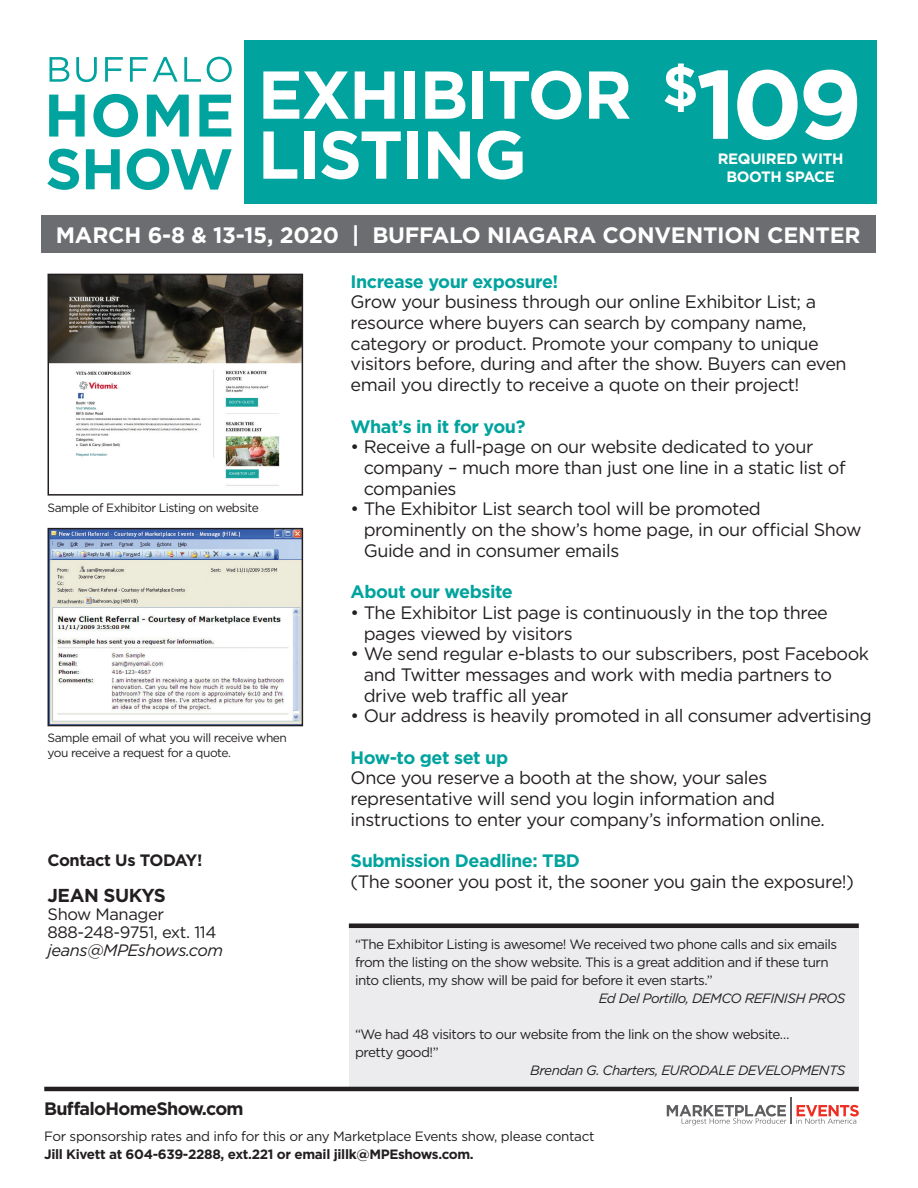
<style>
.page{position:relative;width:918px;height:1188px;background:#fff}
.page>*{position:absolute;margin:0;border:0;box-sizing:border-box;transform-origin:0 0}
.t1{font:700 97.2px "Gotham";color:#fff}
.t2{font:700 67.5px/60px "Gotham";letter-spacing:-.025em;color:#fff}
.t3{font:700 22.35px "Gotham";letter-spacing:-.01em;color:#fff}
.t4{font:700 18.75px "Gotham";letter-spacing:-.025em;color:#231f20}
.t5{font:18px/20.7px "Gotham";letter-spacing:-.025em;color:#231f20}
.t6{font:700 18px "Gotham";letter-spacing:-.025em;color:#00a39d}
.t7{font:700 18px "Gotham";letter-spacing:-.04em;color:#231f20}
.t8{font:16.5px/18px "Gotham";letter-spacing:-.025em;color:#231f20}
.t9{font:italic 16.5px "Gotham";letter-spacing:-.025em;color:#231f20}
.t10{font:700 16.5px "Gotham";letter-spacing:-.025em;color:#231f20}
.t11{font:700 15px/18px "Gotham";letter-spacing:-.025em;color:#fff;text-align:center}
.t12{font:13.5px/18px "Gotham";letter-spacing:-.04em;color:#231f20}
.t13{font:italic 13.5px "Gotham";letter-spacing:-.04em;color:#231f20}
.t14{font:700 13.5px "Gotham";letter-spacing:-.025em;color:#231f20}
.t15{font:12px/15px "Gotham";letter-spacing:-.04em;color:#231f20}
</style>
<div class="page">
<div style="left:349px;top:924px;width:510px;height:165px;background:#ececee"></div>
<img style="left:51px;top:531px;width:249px;height:192px">
<div style="left:48px;top:528px;width:255px;height:198px;border:2px solid #231f20"></div>
<div style="left:244px;top:40px;width:632px;height:163px;background:#00a39d"></div>
<div style="left:42px;top:215px;width:834px;height:38px;background:#6c6d70"></div>
<hr style="left:349px;top:924px;width:510px;height:4px;background:#231f20">
<svg style="left:50px;top:57px;width:19px;height:25px"></svg>
<svg style="left:76px;top:57px;width:21px;height:25px"></svg>
<svg style="left:105px;top:57px;width:18px;height:25px"></svg>
<svg style="left:130px;top:57px;width:48px;height:25px"></svg>
<svg style="left:184px;top:57px;width:17px;height:25px"></svg>
<svg style="left:207px;top:57px;width:25px;height:25px"></svg>
<svg style="left:49px;top:95px;width:36px;height:42px"></svg>
<svg style="left:93px;top:94px;width:45px;height:43px"></svg>
<svg style="left:147px;top:95px;width:42px;height:42px"></svg>
<svg style="left:199px;top:95px;width:32px;height:42px"></svg>
<svg style="left:47px;top:149px;width:32px;height:41px"></svg>
<svg style="left:86px;top:149px;width:34px;height:40px"></svg>
<svg style="left:127px;top:149px;width:105px;height:41px"></svg>
<hr style="left:790px;top:1097px;width:2px;height:27px;background:#5f5f62">
<svg style="left:667px;top:1105px;width:119px;height:20px"></svg>
<svg style="left:797px;top:1105px;width:62px;height:19px"></svg>
<hr style="left:44px;top:1087px;width:815px;height:4px;background:#231f20">
<img style="left:51px;top:277px;width:249px;height:209px">
<div style="left:48px;top:274px;width:255px;height:222px;border:2px solid #231f20"></div>
<h2 class="t2" style="left:258px;top:64px;width:376px">EXHIBITOR<br>LISTING</h2>
<h1 class="t1" style="left:662px;top:40px;width:202px"><sup>$</sup>109</h1>
<p class="t11" style="left:718px;top:150px;width:127px">REQUIRED WITH<br>BOOTH SPACE</p>
<p class="t3" style="left:56px;top:220px;width:806px">MARCH 6-8 &amp; 13-15, 2020 | BUFFALO NIAGARA CONVENTION CENTER</p>
<p class="t6" style="left:351px;top:269px;width:209px">Increase your exposure!</p>
<p class="t5" style="left:351px;top:291px;width:498px">Grow your business through our online Exhibitor List; a resource where buyers can search by company name, category or product. Promote your company to unique visitors before, during and after the show. Buyers can even email you directly to receive a quote on their project!</p>
<p class="t6" style="left:351px;top:414px;width:176px">What’s in it for you?</p>
<p class="t5" style="left:364px;top:436px;width:483px;text-indent:-13px">• Receive a full-page on our website dedicated to your company – much more than just one line in a static list of companies</p>
<p class="t5" style="left:364px;top:498px;width:499px;text-indent:-13px">• The Exhibitor List search tool will be promoted prominently on the show’s home page, in our official Show<br>Guide and in consumer emails</p>
<p class="t6" style="left:351px;top:580px;width:164px">About our website</p>
<p class="t5" style="left:364px;top:602px;width:466px;text-indent:-13px">• The Exhibitor List page is continuously in the top three pages viewed by visitors</p>
<p class="t5" style="left:364px;top:643px;width:507px;text-indent:-13px">• We send regular e-blasts to our subscribers, post Facebook and Twitter messages and work with media partners to drive web traffic all year</p>
<p class="t5" style="left:351px;top:705px;width:523px">• Our address is heavily promoted in all consumer advertising</p>
<p class="t6" style="left:351px;top:745px;width:159px">How-to get set up</p>
<p class="t5" style="left:351px;top:767px;width:476px">Once you reserve a booth at the show, your sales representative will send you login information and instructions to enter your company’s information online.</p>
<p class="t6" style="left:351px;top:849px;width:231px">Submission Deadline: TBD</p>
<p class="t5" style="left:351px;top:871px;width:505px">(The sooner you post it, the sooner you gain the exposure!)</p>
<p class="t15" style="left:48px;top:500px;width:213px">Sample of Exhibitor Listing on website</p>
<p class="t15" style="left:48px;top:730px;width:241px">Sample email of what you will receive when you receive a request for a quote.</p>
<p class="t10" style="left:48px;top:850px;width:156px">Contact Us TODAY!</p>
<p class="t4" style="left:48px;top:883px;width:120px">JEAN SUKYS</p>
<p class="t8" style="left:48px;top:905px;width:170px">Show Manager<br>888-248-9751, ext. 114</p>
<p class="t9" style="left:48px;top:940px;width:177px">jeans@MPEshows.com</p>
<p class="t12" style="left:355px;top:935px;width:484px">“The Exhibitor Listing is awesome! We received two phone calls and six emails from the listing on the show website. This is a great addition and if these turn into clients, my show will be paid for before it even starts.”</p>
<p class="t13" style="left:599px;top:989px;width:248px">Ed Del Portillo, DEMCO REFINISH PROS</p>
<p class="t12" style="left:355px;top:1025px;width:436px">“We had 48 visitors to our website from the link on the show website… pretty good!”</p>
<p class="t13" style="left:530px;top:1061px;width:317px">Brendan G. Charters, EURODALE DEVELOPMENTS</p>
<p class="t7" style="left:44px;top:1096px;width:201px">BuffaloHomeShow.com</p>
<p class="t12" style="left:44px;top:1127px;width:552px">For sponsorship rates and info for this or any Marketplace Events show, please contact</p>
<p class="t14" style="left:44px;top:1145px;width:431px">Jill Kivett at 604-639-2288, ext.221 or email jillk@MPEshows.com.</p>
</div>
